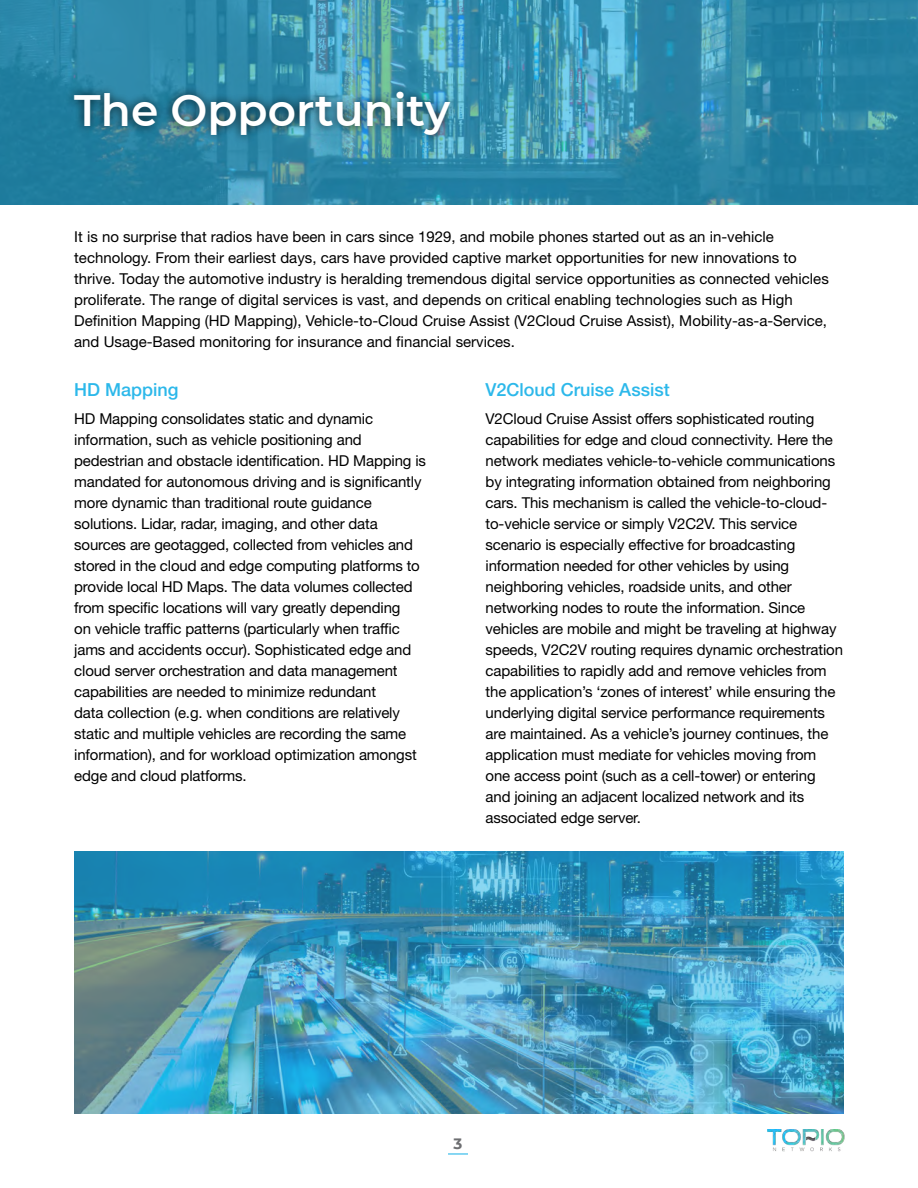
<style>
.page{position:relative;width:918px;height:1188px;background:#fff}
.page>*{position:absolute;margin:0;border:0;box-sizing:border-box;transform-origin:0 0}
.t1{font:600 43.95px "Montserrat";color:#fff}
.t2{font:500 18px "Helvetica Neue LT Std";color:#2cb8ea}
.t3{font:15px/21px "Helvetica Neue LT Std";letter-spacing:-.01em;color:#000}
.t4{font:700 15px "Montserrat";color:#6d6e71}
</style>
<div class="page">
<hr style="left:448px;top:1153px;width:20px;height:2px;background:#2cb8ea">
<img style="left:768px;top:1130px;width:77px;height:21px">
<svg style="left:0;top:0;width:918px;height:205px;background:#318baa"></svg>
<div style="left:65px;top:83px;width:394px;height:61px;background:#000;opacity:.75"></div>
<img style="left:74px;top:851px;width:770px;height:263px">
<p class="t1" style="left:74px;top:79px;width:377px">The Opportunity</p>
<p class="t3" style="left:74px;top:226px;width:756px">It is no surprise that radios have been in cars since 1929, and mobile phones started out as an in-vehicle technology. From their earliest days, cars have provided captive market opportunities for new innovations to thrive. Today the automotive industry is heralding tremendous digital service opportunities as connected vehicles proliferate. The range of digital services is vast, and depends on critical enabling technologies such as High Definition Mapping (HD Mapping), Vehicle-to-Cloud Cruise Assist (V2Cloud Cruise Assist), Mobility-as-a-Service, and Usage-Based monitoring for insurance and financial services.</p>
<p class="t2" style="left:74px;top:379px;width:106px">HD Mapping</p>
<p class="t3" style="left:74px;top:408px;width:353px">HD Mapping consolidates static and dynamic information, such as vehicle positioning and pedestrian and obstacle identification. HD Mapping is mandated for autonomous driving and is significantly more dynamic than traditional route guidance solutions. Lidar, radar, imaging, and other data sources are geotagged, collected from vehicles and stored in the cloud and edge computing platforms to provide local HD Maps. The data volumes collected from specific locations will vary greatly depending<br>on vehicle traffic patterns (particularly when traffic jams and accidents occur). Sophisticated edge and cloud server orchestration and data management capabilities are needed to minimize redundant<br>data collection (e.g. when conditions are relatively static and multiple vehicles are recording the same information), and for workload optimization amongst edge and cloud platforms.</p>
<p class="t2" style="left:486px;top:379px;width:186px">V2Cloud Cruise Assist</p>
<p class="t3" style="left:486px;top:408px;width:359px">V2Cloud Cruise Assist offers sophisticated routing capabilities for edge and cloud connectivity. Here the network mediates vehicle-to-vehicle communications by integrating information obtained from neighboring cars. This mechanism is called the vehicle-to-cloud&shy;to-vehicle service or simply V2C2V. This service scenario is especially effective for broadcasting information needed for other vehicles by using neighboring vehicles, roadside units, and other networking nodes to route the information. Since vehicles are mobile and might be traveling at highway speeds, V2C2V routing requires dynamic orchestration capabilities to rapidly add and remove vehicles from the application’s ‘zones of interest’ while ensuring the underlying digital service performance requirements are maintained. As a vehicle’s journey continues, the application must mediate for vehicles moving from one access point (such as a cell-tower) or entering and joining an adjacent localized network and its associated edge server.</p>
<p class="t4" style="left:454px;top:1132px;width:10px">3</p>
</div>
